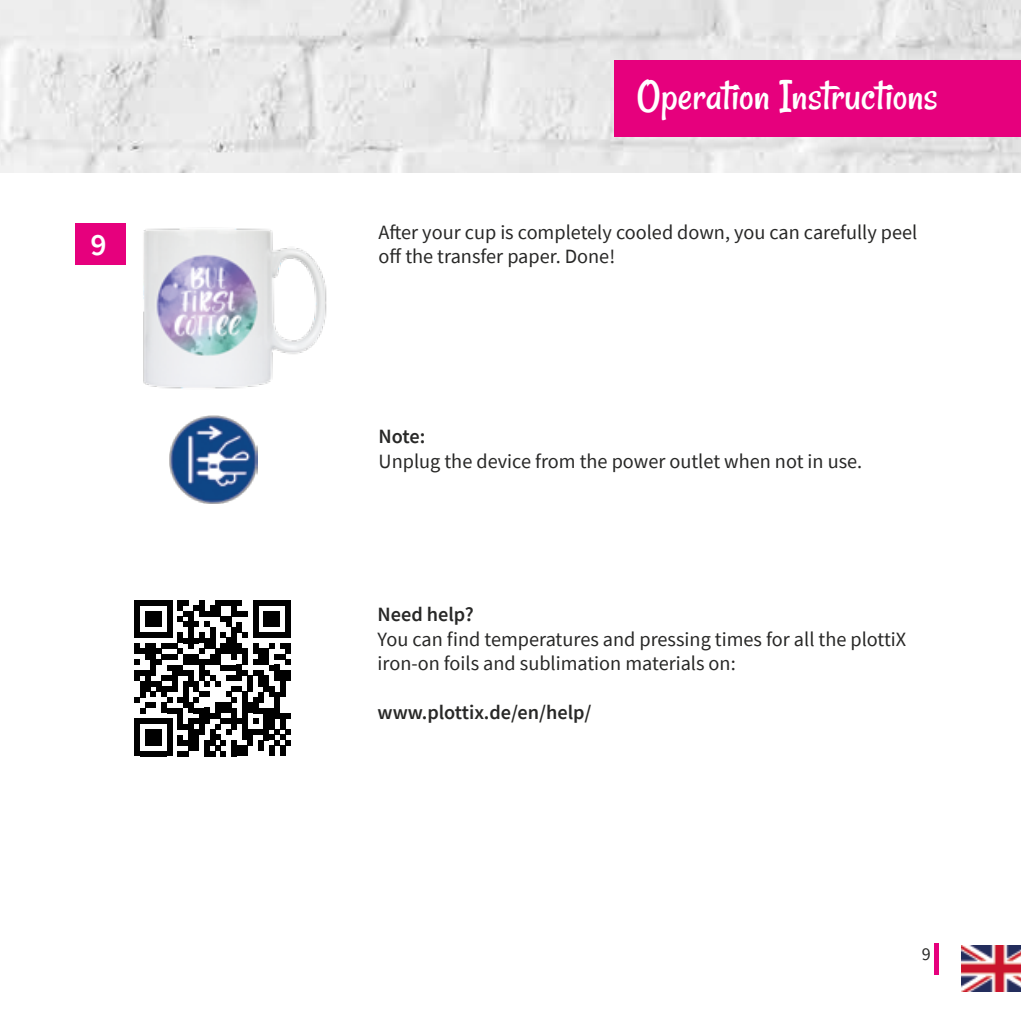
<style>
.page{position:relative;width:1021px;height:1021px;background:#fff}
.page>*{position:absolute;margin:0;border:0;box-sizing:border-box;transform-origin:0 0}
.t1{font:45px "Rancho";color:#fff}
.t2{font:600 31.5px "Source Sans Pro";color:#fff}
.t3{font:20.25px/24.3px "Source Sans Pro";color:#282827}
.t4{font:600 20.25px "Source Sans Pro";color:#282827}
.t5{font:18px "Source Sans Pro";color:#282827}
</style>
<div class="page">
<div style="left:933px;top:943px;width:5px;height:31px;background:#e6007d"></div>
<img style="left:961px;top:945px;width:59px;height:46px">
<img style="left:0;top:0;width:1020px;height:172px">
<div style="left:614px;top:60px;width:406px;height:76px;background:#e6007d"></div>
<div style="left:134px;top:600px;width:6px;height:11px;background:#000"></div>
<div style="left:134px;top:718px;width:6px;height:38px;background:#000"></div>
<div style="left:145px;top:729px;width:6px;height:16px;background:#000"></div>
<div style="left:151px;top:729px;width:5px;height:16px;background:#000"></div>
<div style="left:156px;top:729px;width:5px;height:16px;background:#000"></div>
<svg style="left:140px;top:600px;width:27px;height:5px"></svg>
<svg style="left:140px;top:751px;width:27px;height:5px"></svg>
<div style="left:167px;top:600px;width:5px;height:11px;background:#000"></div>
<div style="left:167px;top:718px;width:5px;height:38px;background:#000"></div>
<div style="left:177px;top:600px;width:6px;height:11px;background:#000"></div>
<div style="left:177px;top:734px;width:6px;height:11px;background:#000"></div>
<svg style="left:183px;top:600px;width:5px;height:5px"></svg>
<svg style="left:134px;top:611px;width:54px;height:118px"></svg>
<svg style="left:183px;top:740px;width:5px;height:5px"></svg>
<svg style="left:177px;top:751px;width:11px;height:5px"></svg>
<div style="left:188px;top:611px;width:6px;height:10px;background:#000"></div>
<div style="left:188px;top:621px;width:6px;height:27px;background:#000"></div>
<div style="left:188px;top:654px;width:6px;height:10px;background:#000"></div>
<div style="left:188px;top:670px;width:6px;height:16px;background:#000"></div>
<div style="left:188px;top:702px;width:6px;height:11px;background:#000"></div>
<div style="left:188px;top:718px;width:6px;height:33px;background:#000"></div>
<svg style="left:194px;top:708px;width:5px;height:16px"></svg>
<div style="left:194px;top:729px;width:5px;height:22px;background:#000"></div>
<div style="left:199px;top:708px;width:5px;height:26px;background:#000"></div>
<div style="left:204px;top:708px;width:6px;height:16px;background:#000"></div>
<div style="left:204px;top:740px;width:6px;height:16px;background:#000"></div>
<div style="left:215px;top:702px;width:6px;height:16px;background:#000"></div>
<div style="left:221px;top:702px;width:5px;height:11px;background:#000"></div>
<div style="left:226px;top:702px;width:5px;height:11px;background:#000"></div>
<svg style="left:210px;top:713px;width:21px;height:43px"></svg>
<div style="left:231px;top:708px;width:6px;height:21px;background:#000"></div>
<div style="left:231px;top:740px;width:6px;height:16px;background:#000"></div>
<svg style="left:237px;top:718px;width:5px;height:6px"></svg>
<div style="left:237px;top:745px;width:5px;height:11px;background:#000"></div>
<svg style="left:194px;top:600px;width:53px;height:102px"></svg>
<div style="left:242px;top:691px;width:5px;height:49px;background:#000"></div>
<div style="left:242px;top:745px;width:5px;height:11px;background:#000"></div>
<div style="left:247px;top:675px;width:6px;height:16px;background:#000"></div>
<div style="left:247px;top:702px;width:6px;height:11px;background:#000"></div>
<div style="left:247px;top:729px;width:6px;height:16px;background:#000"></div>
<div style="left:253px;top:600px;width:5px;height:11px;background:#000"></div>
<div style="left:253px;top:611px;width:5px;height:10px;background:#000"></div>
<div style="left:253px;top:621px;width:5px;height:17px;background:#000"></div>
<div style="left:253px;top:643px;width:5px;height:11px;background:#000"></div>
<svg style="left:253px;top:659px;width:5px;height:5px"></svg>
<svg style="left:253px;top:670px;width:5px;height:5px"></svg>
<div style="left:253px;top:697px;width:5px;height:16px;background:#000"></div>
<div style="left:258px;top:648px;width:6px;height:16px;background:#000"></div>
<div style="left:258px;top:670px;width:6px;height:16px;background:#000"></div>
<div style="left:258px;top:691px;width:6px;height:11px;background:#000"></div>
<div style="left:258px;top:740px;width:6px;height:11px;background:#000"></div>
<div style="left:264px;top:611px;width:5px;height:10px;background:#000"></div>
<div style="left:264px;top:648px;width:5px;height:16px;background:#000"></div>
<div style="left:264px;top:675px;width:5px;height:16px;background:#000"></div>
<div style="left:269px;top:611px;width:5px;height:10px;background:#000"></div>
<div style="left:269px;top:686px;width:5px;height:11px;background:#000"></div>
<div style="left:269px;top:745px;width:5px;height:11px;background:#000"></div>
<div style="left:274px;top:611px;width:6px;height:10px;background:#000"></div>
<div style="left:274px;top:664px;width:6px;height:17px;background:#000"></div>
<div style="left:274px;top:691px;width:6px;height:27px;background:#000"></div>
<svg style="left:258px;top:600px;width:27px;height:5px"></svg>
<svg style="left:258px;top:621px;width:27px;height:27px"></svg>
<div style="left:280px;top:670px;width:5px;height:27px;background:#000"></div>
<div style="left:280px;top:745px;width:5px;height:11px;background:#000"></div>
<div style="left:285px;top:600px;width:5px;height:11px;background:#000"></div>
<div style="left:285px;top:611px;width:5px;height:10px;background:#000"></div>
<div style="left:285px;top:621px;width:5px;height:17px;background:#000"></div>
<div style="left:285px;top:643px;width:5px;height:11px;background:#000"></div>
<svg style="left:269px;top:654px;width:21px;height:16px"></svg>
<div style="left:285px;top:670px;width:5px;height:11px;background:#000"></div>
<svg style="left:253px;top:708px;width:37px;height:37px"></svg>
<img style="left:169px;top:415px;width:88px;height:88px">
<img style="left:143px;top:228px;width:184px;height:161px">
<div style="left:75px;top:223px;width:51px;height:42px;background:#e6007d"></div>
<h2 class="t2" style="left:91px;top:224px;width:18px">9</h2>
<h1 class="t1" style="left:636px;top:69px;width:303px">Operation Instructions</h1>
<p class="t3" style="left:378px;top:219px;width:540px">After your cup is completely cooled down, you can carefully peel off the transfer paper. Done!</p>
<p class="t4" style="left:378px;top:423px;width:48px">Note:</p>
<p class="t3" style="left:378px;top:449px;width:485px">Unplug the device from the power outlet when not in use.</p>
<p class="t4" style="left:377px;top:601px;width:98px">Need help?</p>
<p class="t3" style="left:377px;top:626px;width:530px">You can find temperatures and pressing times for all the plottiX iron-on foils and sublimation materials on:</p>
<p class="t4" style="left:377px;top:698px;width:215px">www.plottix.de/en/help/</p>
<p class="t5" style="left:921px;top:942px;width:10px">9</p>
</div>
